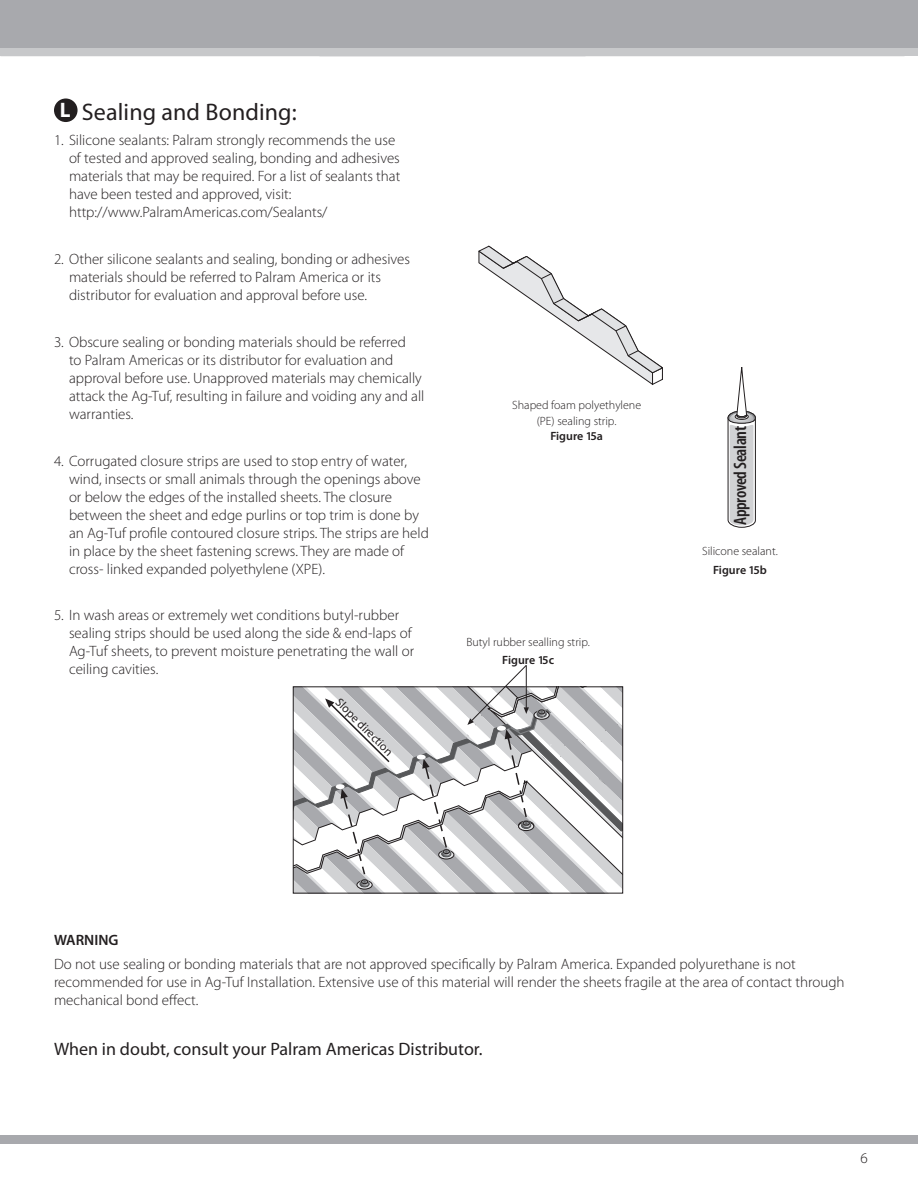
<style>
.page{position:relative;width:918px;height:1188px;background:#fff}
.page>*{position:absolute;margin:0;border:0;box-sizing:border-box;transform-origin:0 0}
.Heading_1{font:24px "Myriad Pro";letter-spacing:.005em;color:#231f20}
.t1{font:700 21px "Myriad Pro";color:#fff}
.t2{font:18px "Myriad Pro";color:#231f20}
.t3{font:600 condensed 18px "Myriad Pro";letter-spacing:-.02em;color:#231f20}
.Body_Text{font:300 15px/18px "Myriad Pro";color:#231f20}
.Body_Text-2{font:600 15px "Myriad Pro";color:#231f20}
.t4{font:300 12px/18.8px "Myriad Pro";color:#231f20;text-align:center}
.t5{font:12px "Formata";color:#231f20}
.s1{font-weight:600}
</style>
<div class="page">
<div style="left:0;top:1135px;width:918px;height:9px;background:#a8a9ad"></div>
<div style="left:0;top:47px;width:918px;height:9px;background:#c7c8ca"></div>
<div style="left:0;top:0;width:918px;height:48px;background:#a8a9ad"></div>
<div style="left:54px;top:98px;width:24px;height:24px;background:#231f20;border-radius:50%"></div>
<svg style="left:478px;top:245px;width:185px;height:140px"></svg>
<svg style="left:293px;top:665px;width:330px;height:228px"></svg>
<svg style="left:727px;top:367px;width:29px;height:161px"></svg>
<p class="t1" style="left:60px;top:98px;width:12px">L</p>
<p class="Heading_1" style="left:82px;top:99px;width:216px">Sealing and Bonding:</p>
<p class="Body_Text" style="left:69px;top:131px;width:333px;text-indent:-15px">1. Silicone sealants: Palram strongly recommends the use of tested and approved sealing, bonding and adhesives materials that may be required. For a list of sealants that have been tested and approved, visit: http://www.PalramAmericas.com/Sealants/</p>
<p class="Body_Text" style="left:69px;top:250px;width:343px;text-indent:-15px">2. Other silicone sealants and sealing, bonding or adhesives materials should be referred to Palram America or its distributor for evaluation and approval before use.</p>
<p class="Body_Text" style="left:69px;top:333px;width:357px;text-indent:-15px">3. Obscure sealing or bonding materials should be referred<br>to Palram Americas or its distributor for evaluation and approval before use. Unapproved materials may chemically attack the Ag-Tuf, resulting in failure and voiding any and all warranties.</p>
<p class="Body_Text" style="left:69px;top:452px;width:361px;text-indent:-15px">4. Corrugated closure strips are used to stop entry of water, wind, insects or small animals through the openings above or below the edges of the installed sheets. The closure between the sheet and edge purlins or top trim is done by an Ag-Tuf profile contoured closure strips. The strips are held in place by the sheet fastening screws. They are made of cross- linked expanded polyethylene (XPE).</p>
<p class="Body_Text" style="left:69px;top:607px;width:347px;text-indent:-15px">5. In wash areas or extremely wet conditions butyl-rubber sealing strips should be used along the side &amp; end-laps of Ag-Tuf sheets, to prevent moisture penetrating the wall or ceiling cavities.</p>
<p class="t5" style="left:342px;top:696px;width:77px;rotate:45deg">Slope direction</p>
<p class="t4" style="left:512px;top:397px;width:130px;line-height:15.9px">Shaped foam polyethylene (PE) sealing strip.<br><span class="s1">Figure 15a</span></p>
<p class="t4" style="left:466px;top:632px;width:125px">Butyl rubber sealling strip.<br><span class="s1">Figure 15c</span></p>
<p class="t3" style="left:730px;top:525px;width:100px;rotate:-90deg">Approved Sealant</p>
<p class="t4" style="left:702px;top:542px;width:77px">Silicone sealant.<br><span class="s1">Figure 15b</span></p>
<p class="Body_Text-2" style="left:54px;top:932px;width:66px">WARNING</p>
<p class="Body_Text" style="left:54px;top:955px;width:792px">Do not use sealing or bonding materials that are not approved specifically by Palram America. Expanded polyurethane is not recommended for use in Ag-Tuf Installation. Extensive use of this material will render the sheets fragile at the area of contact through mechanical bond effect.</p>
<p class="t2" style="left:54px;top:1039px;width:430px">When in doubt, consult your Palram Americas Distributor.</p>
<p class="Body_Text" style="left:860px;top:1149px;width:9px">6</p>
</div>
